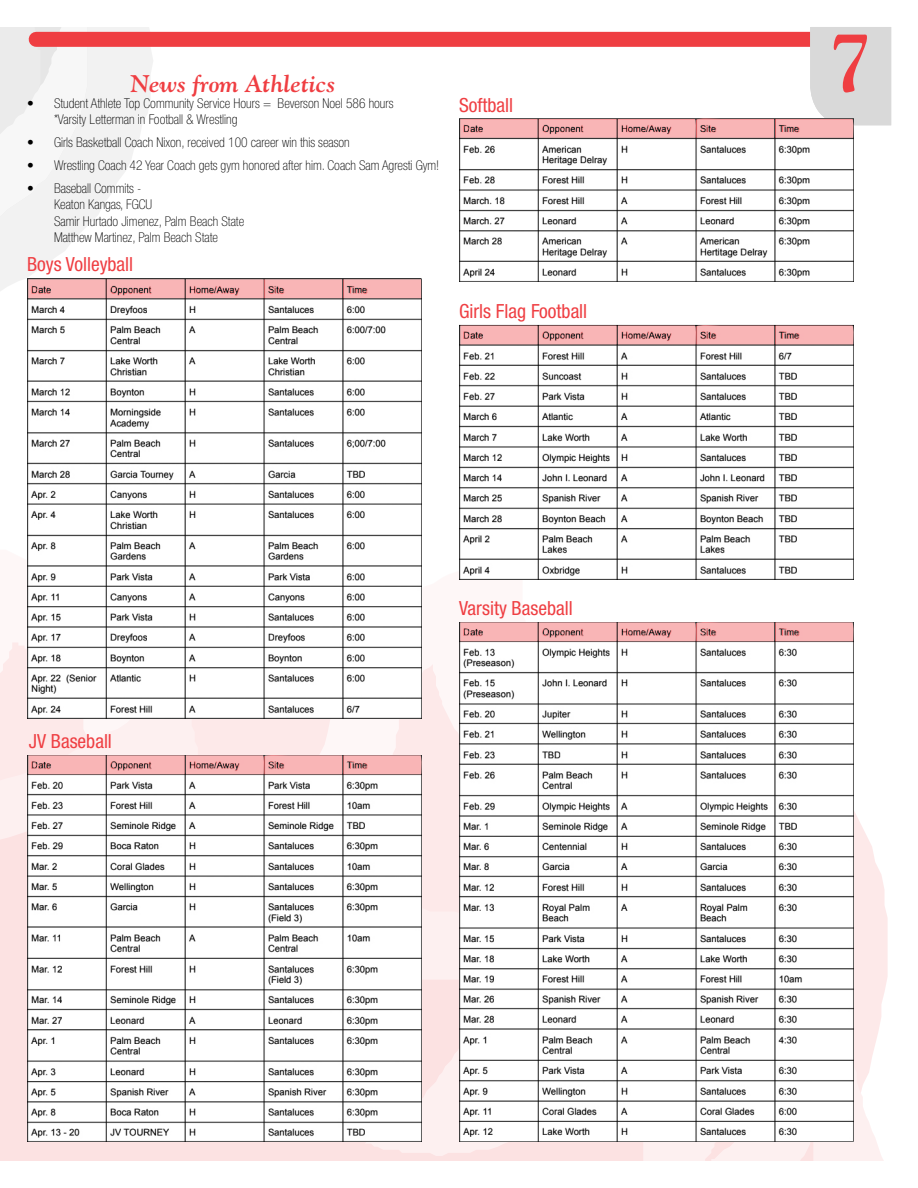
<style>
.page{position:relative;width:918px;height:1188px;background:#fff}
.page>*{position:absolute;margin:0;border:0;box-sizing:border-box;transform-origin:0 0}
.t1{font:700 81px "Goudy";color:#ef3e42}
.t2{font:italic 700 24px "Goudy";color:#ef3e42}
.t3{font:condensed 19.5px "Helvetica Neue LT Pro";color:#ef3e42}
.t4{font:100 condensed 13.5px/16.2px "Helvetica Neue LT Pro";color:#000}
</style>
<div class="page">
<svg style="left:6px;top:642px;width:21px;height:19px"></svg>
<svg style="left:0;top:661px;width:884px;height:500px;fill:#fde9e9"></svg>
<svg style="left:0;top:769px;width:863px;height:392px;fill:#fce2e2"></svg>
<svg style="left:87px;top:27px;width:66px;height:199px;fill:#f2f2f2"></svg>
<svg style="left:0;top:27px;width:87px;height:264px"></svg>
<div style="left:36px;top:32px;width:809px;height:15px;background:#ef3e42"></div>
<div style="left:810px;top:27px;width:81px;height:98px;background:#d9d9d9"></div>
<img style="left:27px;top:278px;width:395px;height:441px">
<img style="left:107px;top:279px;width:314px;height:19px">
<img style="left:27px;top:755px;width:395px;height:387px">
<img style="left:107px;top:755px;width:315px;height:19px">
<img style="left:459px;top:119px;width:395px;height:163px">
<img style="left:539px;top:119px;width:315px;height:19px">
<img style="left:459px;top:325px;width:395px;height:254px">
<img style="left:539px;top:325px;width:315px;height:19px">
<img style="left:459px;top:622px;width:395px;height:520px">
<img style="left:539px;top:622px;width:315px;height:19px">
<h2 class="t2" style="left:130px;top:69px;width:207px">News from Athletics</h2>
<p class="t4" style="left:27px;top:96px;width:368px">• Student Athlete Top Community Service Hours = Beverson Noel 586 hours</p>
<p class="t4" style="left:54px;top:112px;width:185px">*Varsity Letterman in Football &amp; Wrestling</p>
<p class="t4" style="left:27px;top:135px;width:324px">• Girls Basketball Coach Nixon, received 100 career win this season</p>
<p class="t4" style="left:27px;top:158px;width:414px">• Wrestling Coach 42 Year Coach gets gym honored after him. Coach Sam Agresti Gym!</p>
<p class="t4" style="left:54px;top:181px;width:192px;text-indent:-27px">• Baseball Commits -<br>Keaton Kangas, FGCU<br>Samir Hurtado Jimenez, Palm Beach State<br>Matthew Martinez, Palm Beach State</p>
<h3 class="t3" style="left:27px;top:253px;width:108px">Boys Volleyball</h3>
<h3 class="t3" style="left:459px;top:94px;width:56px">Softball</h3>
<h3 class="t3" style="left:459px;top:300px;width:130px">Girls Flag Football</h3>
<h3 class="t3" style="left:29px;top:730px;width:85px">JV Baseball</h3>
<h3 class="t3" style="left:459px;top:597px;width:115px">Varsity Baseball</h3>
<h1 class="t1" style="left:828px;top:13px;width:47px">57</h1>
</div>
